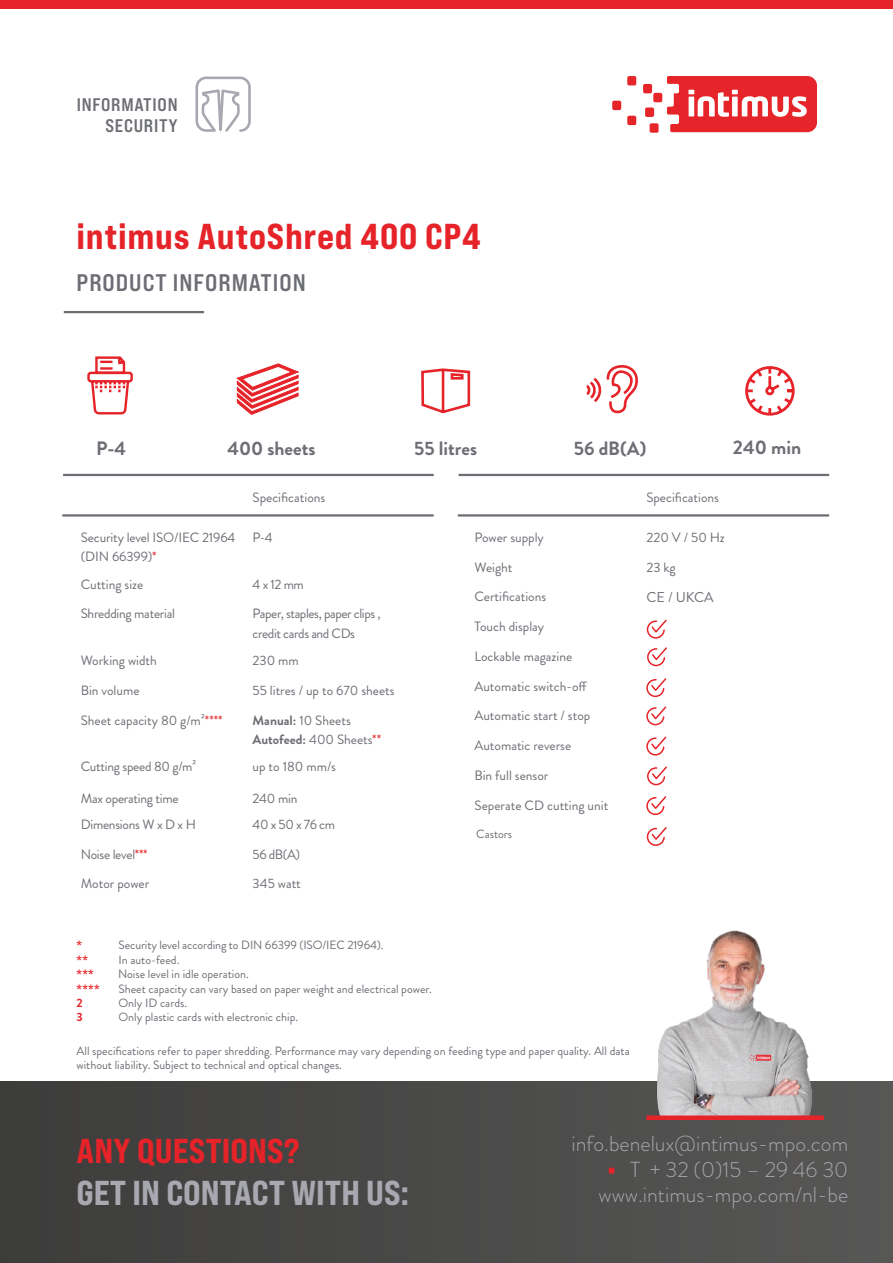
<style>
.page{position:relative;width:893px;height:1263px;background:#fff}
.page>*{position:absolute;margin:0;border:0;box-sizing:border-box;transform-origin:0 0}
.t1{font:36px "Bebas Neue Pro Exp Eb";letter-spacing:.02em;color:#e52329}
.t2{font:34.5px "Bebas Neue Pro Exp Eb";color:#a7a8b0}
.t3{font:34.5px "Bebas Neue Pro Exp Eb";color:#e52329}
.t4{font:24px "Bebas Neue Pro Exp Bd";letter-spacing:.04em;color:#6c6e74}
.t5{font:300 21.75px/25.2px "Brandon Grotesque";color:#a7a8b0;text-align:right}
.t6{font:700 19.65px "Brandon Grotesque";color:#6c6e74}
.t7{font:700 19.35px "Brandon Grotesque";color:#6c6e74}
.t8{font:18.15px/20.9px "Bebas Neue Pro Exp Bd";letter-spacing:.04em;color:#6c6e74;text-align:right}
.t9{font:14.25px "Brandon Grotesque";color:#6c6e74}
.t10{font:13.5px/19.5px "Brandon Grotesque";color:#6c6e74}
.t11{font:13.5px "Brandon Grotesque";letter-spacing:-.02em;color:#6c6e74}
.t12{font:13.5px/19.5px "Brandon Grotesque";letter-spacing:-.03em;color:#6c6e74}
.t13{font:12px/14.4px "Brandon Grotesque";color:#6c6e74}
.t14{font:12px "Bebas Neue Pro Exp Eb";color:#e52329}
.t15{font:700 12px "Brandon Grotesque";color:#e52329}
.s1{color:#e52329}
.s2{font-weight:700}
</style>
<div class="page">
<div style="left:0;top:1082px;width:893px;height:181px;background:linear-gradient(to right,#3c3c3b,#575756)"></div>
<img style="left:616px;top:930px;width:259px;height:188px">
<div style="left:646px;top:1115px;width:178px;height:5px;background:#e52329"></div>
<hr style="left:63px;top:474px;width:371px;height:2px;background:#6c6e74">
<hr style="left:62px;top:514px;width:372px;height:2px;background:#6c6e74">
<svg style="left:646px;top:736px;width:21px;height:20px"></svg>
<svg style="left:646px;top:706px;width:21px;height:20px"></svg>
<svg style="left:646px;top:678px;width:21px;height:19px"></svg>
<svg style="left:647px;top:766px;width:20px;height:20px"></svg>
<svg style="left:646px;top:796px;width:21px;height:19px"></svg>
<svg style="left:647px;top:647px;width:20px;height:19px"></svg>
<hr style="left:459px;top:474px;width:370px;height:2px;background:#6c6e74">
<hr style="left:458px;top:514px;width:371px;height:2px;background:#6c6e74">
<hr style="left:64px;top:311px;width:140px;height:2px;background:#6c6e74">
<div style="left:627px;top:76px;width:9px;height:9px;background:#e52529;border-radius:2px"></div>
<div style="left:627px;top:116px;width:9px;height:9px;background:#e52529;border-radius:2px"></div>
<div style="left:612px;top:101px;width:9px;height:9px;background:#e52529;border-radius:2px"></div>
<div style="left:645px;top:107px;width:9px;height:10px;background:#e52529;border-radius:2px"></div>
<div style="left:650px;top:123px;width:9px;height:10px;background:#e52529;border-radius:2px"></div>
<div style="left:653px;top:93px;width:9px;height:9px;background:#e52529;border-radius:2px"></div>
<div style="left:643px;top:84px;width:9px;height:9px;background:#e52529;border-radius:2px"></div>
<svg style="left:667px;top:76px;width:150px;height:56px"></svg>
<svg style="left:195px;top:76px;width:56px;height:56px"></svg>
<div style="left:0;top:0;width:893px;height:8px;background:#e52329"></div>
<svg style="left:586px;top:365px;width:52px;height:49px"></svg>
<svg style="left:237px;top:364px;width:62px;height:50px"></svg>
<svg style="left:87px;top:356px;width:46px;height:59px"></svg>
<svg style="left:421px;top:368px;width:50px;height:46px"></svg>
<svg style="left:745px;top:366px;width:50px;height:50px"></svg>
<svg style="left:646px;top:827px;width:21px;height:19px"></svg>
<svg style="left:646px;top:619px;width:21px;height:20px"></svg>
<svg style="left:609px;top:1167px;width:5px;height:6px"></svg>
<h3 class="t8" style="left:77px;top:94px;width:102px">INFORMATION<br>SECURITY</h3>
<h1 class="t1" style="left:77px;top:214px;width:406px">intimus AutoShred 400 CP4</h1>
<h3 class="t4" style="left:77px;top:268px;width:231px">PRODUCT INFORMATION</h3>
<h3 class="t7" style="left:96px;top:434px;width:31px">P-4</h3>
<h3 class="t7" style="left:227px;top:434px;width:90px">400 sheets</h3>
<h3 class="t7" style="left:414px;top:434px;width:64px">55 litres</h3>
<h3 class="t7" style="left:574px;top:434px;width:74px">56 dB(A)</h3>
<h3 class="t6" style="left:733px;top:434px;width:70px">240 min</h3>
<p class="t10" style="left:253px;top:487px;width:74px">Specifications</p>
<p class="t10" style="left:81px;top:527px;width:156px">Security level ISO/IEC 21964 (DIN 66399)<span class="s1">*</span></p>
<p class="t10" style="left:253px;top:527px;width:22px">P-4</p>
<p class="t10" style="left:81px;top:574px;width:64px">Cutting size</p>
<p class="t10" style="left:253px;top:574px;width:53px">4 x 12 mm</p>
<p class="t11" style="left:81px;top:604px;width:96px">Shredding material</p>
<p class="t12" style="left:253px;top:604px;width:130px">Paper, staples, paper clips , credit cards and CDs</p>
<p class="t10" style="left:81px;top:651px;width:78px">Working width</p>
<p class="t10" style="left:253px;top:651px;width:48px">230 mm</p>
<p class="t10" style="left:81px;top:681px;width:60px">Bin volume</p>
<p class="t10" style="left:253px;top:681px;width:144px">55 litres / up to 670 sheets</p>
<p class="t10" style="left:81px;top:710px;width:143px">Sheet capacity 80 g/m²<span class="s1">****</span></p>
<p class="t10" style="left:253px;top:710px;width:130px"><span class="s2">Manual:</span> 10 Sheets<br><span class="s2">Autofeed:</span> 400 Sheets<span class="s1">**</span></p>
<p class="t11" style="left:81px;top:757px;width:117px">Cutting speed 80 g/m²</p>
<p class="t10" style="left:253px;top:757px;width:85px">up to 180 mm/s</p>
<p class="t11" style="left:81px;top:789px;width:99px">Max operating time</p>
<p class="t10" style="left:253px;top:789px;width:46px">240 min</p>
<p class="t11" style="left:81px;top:815px;width:117px">Dimensions W x D x H</p>
<p class="t10" style="left:253px;top:814px;width:84px">40 x 50 x 76 cm</p>
<p class="t11" style="left:81px;top:844px;width:68px">Noise level<span class="s1">***</span></p>
<p class="t10" style="left:253px;top:844px;width:49px">56 dB(A)</p>
<p class="t10" style="left:81px;top:874px;width:70px">Motor power</p>
<p class="t10" style="left:253px;top:874px;width:50px">345 watt</p>
<p class="t10" style="left:646px;top:487px;width:74px">Specifications</p>
<p class="t10" style="left:474px;top:527px;width:71px">Power supply</p>
<p class="t10" style="left:646px;top:527px;width:80px">220 V / 50 Hz</p>
<p class="t10" style="left:474px;top:557px;width:40px">Weight</p>
<p class="t10" style="left:646px;top:557px;width:31px">23 kg</p>
<p class="t10" style="left:474px;top:587px;width:73px">Certifications</p>
<p class="t9" style="left:646px;top:587px;width:69px">CE / UKCA</p>
<p class="t10" style="left:474px;top:617px;width:71px">Touch display</p>
<p class="t10" style="left:474px;top:647px;width:99px">Lockable magazine</p>
<p class="t10" style="left:474px;top:676px;width:114px">Automatic switch-off</p>
<p class="t10" style="left:474px;top:706px;width:117px">Automatic start / stop</p>
<p class="t10" style="left:474px;top:736px;width:98px">Automatic reverse</p>
<p class="t10" style="left:474px;top:766px;width:75px">Bin full sensor</p>
<p class="t10" style="left:474px;top:795px;width:135px">Seperate CD cutting unit</p>
<p class="t13" style="left:476px;top:827px;width:37px">Castors</p>
<p class="t14" style="left:77px;top:938px;width:7px">*</p>
<p class="t13" style="left:119px;top:938px;width:267px">Security level according to DIN 66399 (ISO/IEC 21964).</p>
<p class="t14" style="left:77px;top:952px;width:13px">**</p>
<p class="t13" style="left:119px;top:953px;width:62px">In auto-feed.</p>
<p class="t14" style="left:77px;top:966px;width:19px">***</p>
<p class="t13" style="left:118px;top:967px;width:132px">Noise level in idle operation.</p>
<p class="t14" style="left:77px;top:981px;width:25px">****</p>
<p class="t13" style="left:119px;top:981px;width:315px">Sheet capacity can vary based on paper weight and electrical power.</p>
<p class="t15" style="left:77px;top:994px;width:8px">2</p>
<p class="t13" style="left:119px;top:996px;width:70px">Only ID cards.</p>
<p class="t15" style="left:77px;top:1009px;width:8px">3</p>
<p class="t13" style="left:119px;top:1010px;width:181px">Only plastic cards with electronic chip.</p>
<p class="t13" style="left:77px;top:1043px;width:555px">All specifications refer to paper shredding. Performance may vary depending on feeding type and paper quality. All data without liability. Subject to technical and optical changes.</p>
<h2 class="t3" style="left:76px;top:1129px;width:225px">ANY QUESTIONS?</h2>
<h2 class="t2" style="left:76px;top:1171px;width:334px">GET IN CONTACT WITH US:</h2>
<h3 class="t5" style="left:572px;top:1131px;width:278px">info.benelux@intimus-mpo.com<br>T + 32 (0)15 – 29 46 30 www.intimus-mpo.com/nl-be</h3>
</div>
